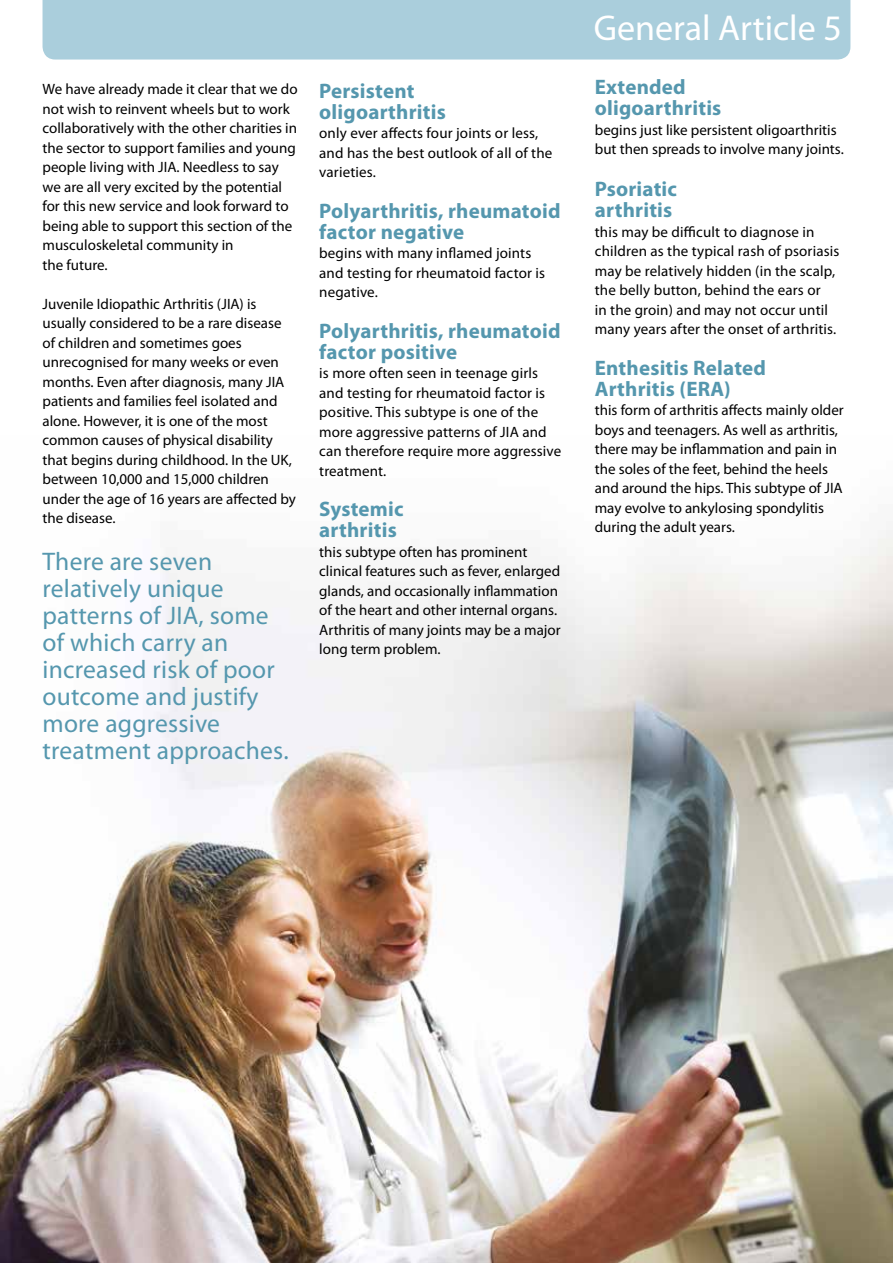
<style>
.page{position:relative;width:893px;height:1263px;background:#fff}
.page>*{position:absolute;margin:0;border:0;box-sizing:border-box;transform-origin:0 0}
.t1{font:36px "Myriad Pro";color:#fff}
.t2{font:25.5px/27px "Myriad Pro";letter-spacing:.01em;color:#5597ae}
.t3{font:700 21px/21px "Myriad Pro";letter-spacing:.01em;color:#5597ae}
.t4{font:15px/19.5px "Myriad Pro";color:#000}
</style>
<div class="page">
<img style="left:0;top:530px;width:893px;height:733px">
<div style="left:43px;top:0;width:807px;height:60px;background:#aacedc"></div>
<p class="t4" style="left:43px;top:79px;width:257px">We have already made it clear that we do not wish to reinvent wheels but to work collaboratively with the other charities in the sector to support families and young people living with JIA. Needless to say we are all very excited by the potential for this new service and look forward to being able to support this section of the musculoskeletal community in<br>the future.</p>
<p class="t4" style="left:43px;top:294px;width:255px">Juvenile Idiopathic Arthritis (JIA) is usually considered to be a rare disease of children and sometimes goes unrecognised for many weeks or even months. Even after diagnosis, many JIA patients and families feel isolated and alone. However, it is one of the most common causes of physical disability that begins during childhood. In the UK, between 10,000 and 15,000 children under the age of 16 years are affected by the disease.</p>
<h2 class="t2" style="left:43px;top:547px;width:248px">There are seven relatively unique patterns of JIA, some of which carry an increased risk of poor outcome and justify more aggressive treatment approaches.</h2>
<h3 class="t3" style="left:319px;top:80px;width:128px">Persistent oligoarthritis</h3>
<p class="t4" style="left:319px;top:123px;width:235px">only ever affects four joints or less, and has the best outlook of all of the varieties.</p>
<h3 class="t3" style="left:319px;top:200px;width:243px">Polyarthritis, rheumatoid factor negative</h3>
<p class="t4" style="left:319px;top:243px;width:227px">begins with many inflamed joints and testing for rheumatoid factor is negative.</p>
<h3 class="t3" style="left:319px;top:320px;width:243px">Polyarthritis, rheumatoid factor positive</h3>
<p class="t4" style="left:319px;top:363px;width:244px">is more often seen in teenage girls and testing for rheumatoid factor is positive. This subtype is one of the more aggressive patterns of JIA and can therefore require more aggressive treatment.</p>
<h3 class="t3" style="left:319px;top:498px;width:86px">Systemic arthritis</h3>
<p class="t4" style="left:319px;top:542px;width:243px">this subtype often has prominent clinical features such as fever, enlarged glands, and occasionally inflammation of the heart and other internal organs.<br>Arthritis of many joints may be a major long term problem.</p>
<h1 class="t1" style="left:594px;top:5px;width:250px">General Article 5</h1>
<h3 class="t3" style="left:595px;top:76px;width:128px">Extended oligoarthritis</h3>
<p class="t4" style="left:595px;top:119px;width:250px">begins just like persistent oligoarthritis but then spreads to involve many joints.</p>
<h3 class="t3" style="left:595px;top:178px;width:84px">Psoriatic arthritis</h3>
<p class="t4" style="left:595px;top:221px;width:246px">this may be difficult to diagnose in children as the typical rash of psoriasis may be relatively hidden (in the scalp, the belly button, behind the ears or<br>in the groin) and may not occur until many years after the onset of arthritis.</p>
<h3 class="t3" style="left:595px;top:356px;width:173px">Enthesitis Related<br>Arthritis (ERA)</h3>
<p class="t4" style="left:595px;top:400px;width:250px">this form of arthritis affects mainly older boys and teenagers. As well as arthritis, there may be inflammation and pain in the soles of the feet, behind the heels and around the hips. This subtype of JIA may evolve to ankylosing spondylitis during the adult years.</p>
</div>
